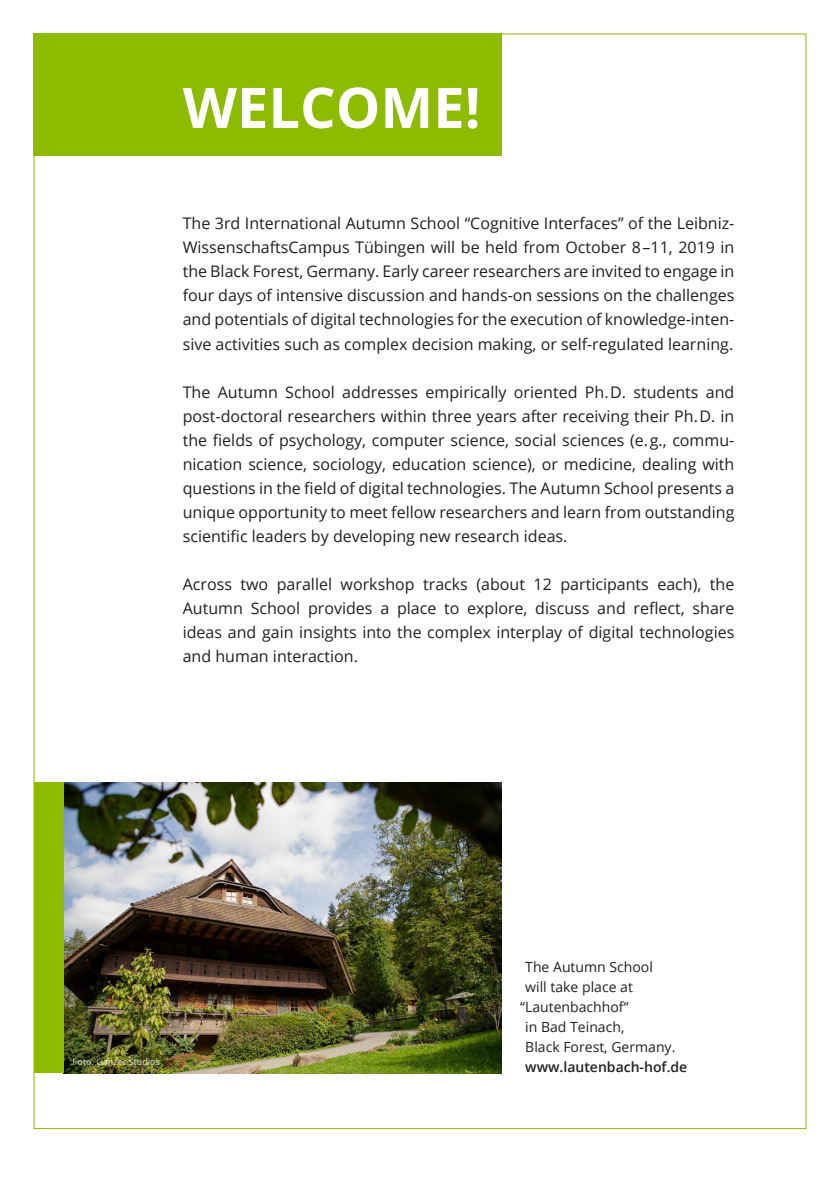
<style>
.page{position:relative;width:840px;height:1191px;background:#fff}
.page>*{position:absolute;margin:0;border:0;box-sizing:border-box;transform-origin:0 0}
.t1{font:700 56px "Open Sans";color:#fff}
.t2{font:16px/24px "Open Sans";color:#231f20;text-align:justify}
.t3{font:14px "Open Sans";color:#231f20}
.t4{font:600 14px "Open Sans";color:#231f20}
.t5{font:9px "Open Sans";color:#fff}
</style>
<div class="page">
<div style="left:34px;top:34px;width:467px;height:122px;background:#8dbb00"></div>
<img style="left:63px;top:782px;width:438px;height:291px">
<div style="left:34px;top:782px;width:29px;height:291px;background:#8dbb00"></div>
<h1 class="t1" style="left:183px;top:68px;width:299px">WELCOME!</h1>
<p class="t2" style="left:183px;top:211px;width:553px">The 3rd International Autumn School “Cognitive Interfaces” of the Leibniz-WissenschaftsCampus Tübingen will be held from October 8 –11, 2019 in the Black Forest, Germany. Early career researchers are invited to engage in four days of intensive discussion and hands-on sessions on the challenges and potentials of digital technologies for the execution of knowledge-inten&shy;sive activities such as complex decision making, or self-regulated learning.</p>
<p class="t2" style="left:183px;top:379px;width:553px">The Autumn School addresses empirically oriented Ph. D. students and post-doctoral researchers within three years after receiving their Ph. D. in the fields of psychology, computer science, social sciences (e. g., commu&shy;nication science, sociology, education science), or medicine, dealing with questions in the field of digital technologies. The Autumn School presents a unique opportunity to meet fellow researchers and learn from outstanding scientific leaders by developing new research ideas.</p>
<p class="t2" style="left:183px;top:571px;width:553px">Across two parallel workshop tracks (about 12 participants each), the Autumn School provides a place to explore, discuss and reflect, share ideas and gain insights into the complex interplay of digital technologies and human interaction.</p>
<p class="t5" style="left:73px;top:1055px;width:88px">Foto: Ganzer Studios</p>
<p class="t3" style="left:525px;top:957px;width:129px">The Autumn School</p>
<p class="t3" style="left:525px;top:977px;width:109px">will take place at</p>
<p class="t3" style="left:520px;top:997px;width:110px">“Lautenbachhof“</p>
<p class="t3" style="left:525px;top:1017px;width:101px">in Bad Teinach,</p>
<p class="t3" style="left:525px;top:1037px;width:151px">Black Forest, Germany.</p>
<p class="t4" style="left:525px;top:1057px;width:163px">www.lautenbach-hof.de</p>
</div>
